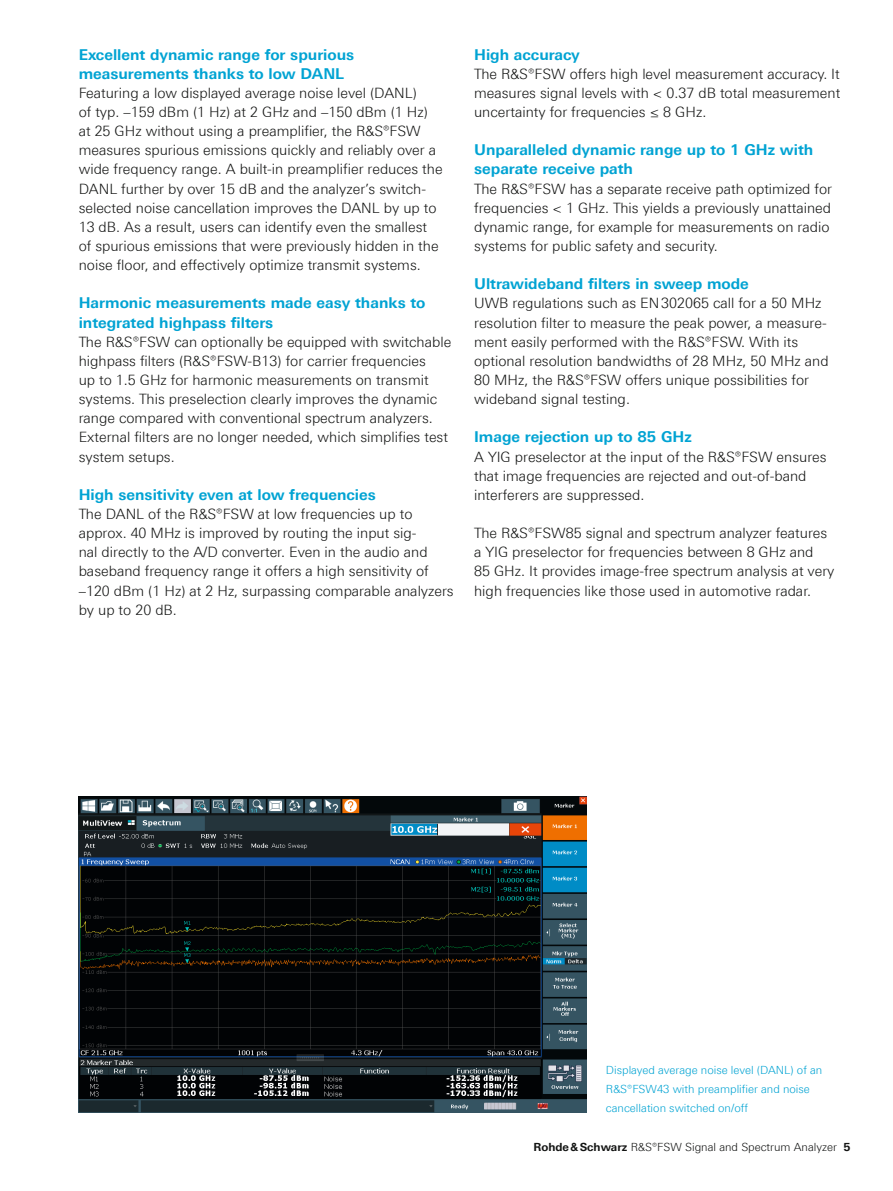
<style>
.page{position:relative;width:893px;height:1191px;background:#fff}
.page>*{position:absolute;margin:0;border:0;box-sizing:border-box;transform-origin:0 0}
.t1{font:700 15px/19.2px "Linotype Univers 630";color:#00a3d3}
.t2{font:300 14.25px/19.2px "Linotype Univers 330";color:#131413}
.t3{font:300 11.25px/19.2px "Linotype Univers 330";color:#00a3d3}
.t4{font:300 11.25px "Linotype Univers 330";color:#131413}
.s1{font-family:"Linotype Univers 630";font-weight:700}
</style>
<div class="page">
<img style="left:79px;top:796px;width:508px;height:316px">
<p class="t1" style="left:79px;top:45px;width:277px">Excellent dynamic range for spurious measurements thanks to low DANL</p>
<p class="t2" style="left:79px;top:83px;width:365px">Featuring a low displayed average noise level (DANL)<br>of typ. –159 dBm (1 Hz) at 2 GHz and –150 dBm (1 Hz) at 25 GHz without using a preamplifier, the R&amp;S®FSW measures spurious emissions quickly and reliably over a wide frequency range. A built-in preamplifier reduces the DANL further by over 15 dB and the analyzer’s switch&shy;selected noise cancellation improves the DANL by up to 13 dB. As a result, users can identify even the smallest of spurious emissions that were previously hidden in the noise floor, and effectively optimize transmit systems.</p>
<p class="t1" style="left:79px;top:293px;width:348px">Harmonic measurements made easy thanks to integrated highpass filters</p>
<p class="t2" style="left:79px;top:332px;width:374px">The R&amp;S®FSW can optionally be equipped with switchable highpass filters (R&amp;S®FSW-B13) for carrier frequencies<br>up to 1.5 GHz for harmonic measurements on transmit systems. This preselection clearly improves the dynamic range compared with conventional spectrum analyzers.<br>External filters are no longer needed, which simplifies test system setups.</p>
<p class="t1" style="left:79px;top:485px;width:299px">High sensitivity even at low frequencies</p>
<p class="t2" style="left:79px;top:504px;width:377px">The DANL of the R&amp;S®FSW at low frequencies up to approx. 40 MHz is improved by routing the input sig-<br>nal directly to the A/D converter. Even in the audio and baseband frequency range it offers a high sensitivity of –120 dBm (1 Hz) at 2 Hz, surpassing comparable analyzers by up to 20 dB.</p>
<p class="t1" style="left:474px;top:45px;width:107px">High accuracy</p>
<p class="t2" style="left:474px;top:64px;width:368px;text-align:justify">The R&amp;S®FSW offers high level measurement accuracy. It measures signal levels with &lt; 0.37 dB total measurement uncertainty for frequencies ≤ 8 GHz.</p>
<p class="t1" style="left:474px;top:140px;width:341px">Unparalleled dynamic range up to 1 GHz with separate receive path</p>
<p class="t2" style="left:474px;top:179px;width:359px">The R&amp;S®FSW has a separate receive path optimized for frequencies &lt; 1 GHz. This yields a previously unattained dynamic range, for example for measurements on radio systems for public safety and security.</p>
<p class="t1" style="left:474px;top:274px;width:276px">Ultrawideband filters in sweep mode</p>
<p class="t2" style="left:474px;top:294px;width:356px">UWB regulations such as EN302065 call for a 50 MHz resolution filter to measure the peak power, a measure&shy;ment easily performed with the R&amp;S®FSW. With its optional resolution bandwidths of 28 MHz, 50 MHz and 80 MHz, the R&amp;S®FSW offers unique possibilities for wideband signal testing.</p>
<p class="t1" style="left:474px;top:427px;width:219px">Image rejection up to 85 GHz</p>
<p class="t2" style="left:474px;top:447px;width:354px">A YIG preselector at the input of the R&amp;S®FSW ensures that image frequencies are rejected and out-of-band interferers are suppressed.</p>
<p class="t2" style="left:474px;top:523px;width:362px">The R&amp;S®FSW85 signal and spectrum analyzer features a YIG preselector for frequencies between 8 GHz and<br>85 GHz. It provides image-free spectrum analysis at very high frequencies like those used in automotive radar.</p>
<p class="t3" style="left:606px;top:1060px;width:218px">Displayed average noise level (DANL) of an<br>R&amp;S®FSW43 with preamplifier and noise cancellation switched on/off</p>
<p class="t4" style="left:533px;top:1140px;width:318px"><span class="s1">Rohde&amp;Schwarz</span> R&amp;S®FSW Signal and Spectrum Analyzer <span class="s1">5</span></p>
</div>
